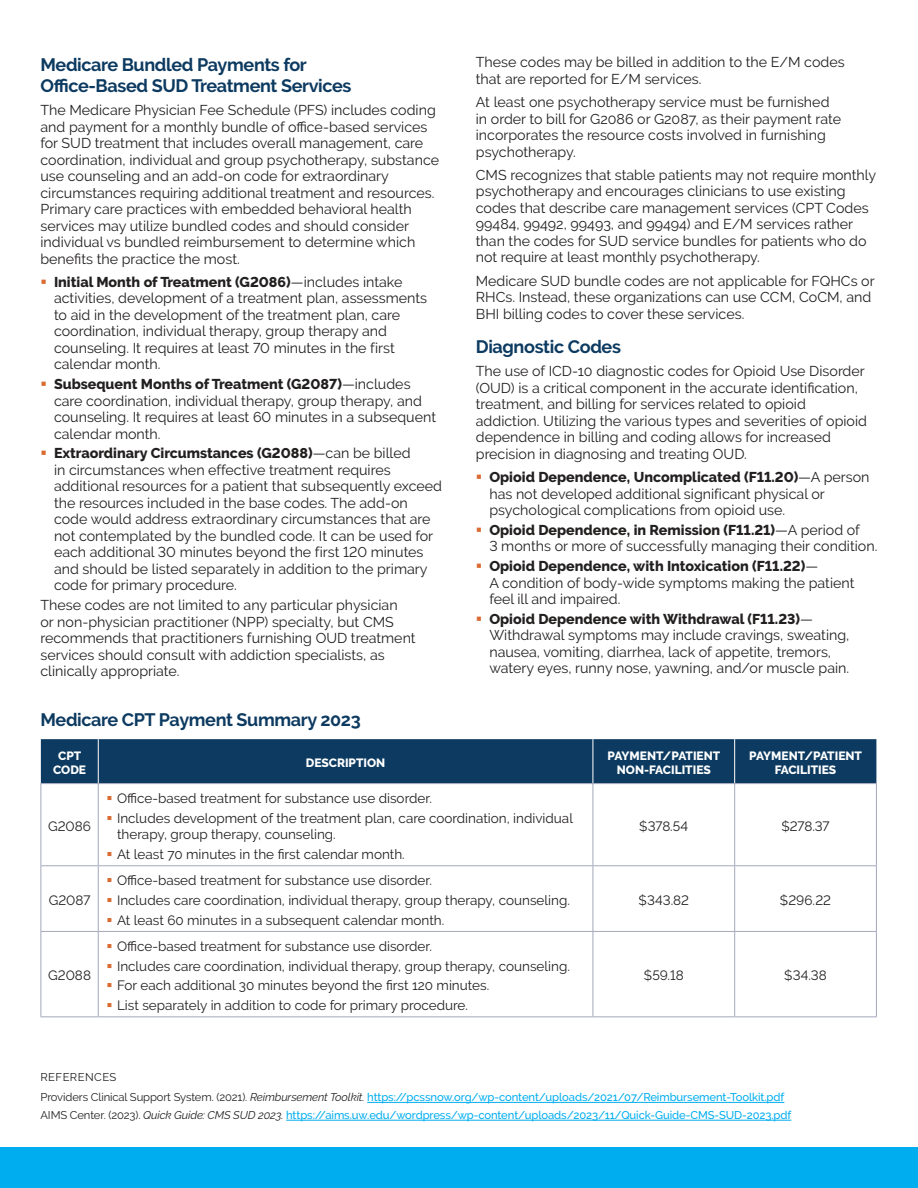
<style>
.page{position:relative;width:918px;height:1188px;background:#fff}
.page>*{position:absolute;margin:0;border:0;box-sizing:border-box;transform-origin:0 0}
.t1{font:700 18px/21px "Raleway";letter-spacing:-.02em;color:#0c3a60}
.t2{font:14.25px/16.5px "Raleway";color:#221f1f}
.t3{font:13.5px/16.5px "Raleway";color:#221f1f}
.t4{font:800 12px/13.5px "Raleway";color:#fff;text-align:center}
.t5{font:500 11.25px/20.2px "Raleway";letter-spacing:-.01em;color:#00adef}
.s1{font-weight:800}
.s2{color:#d96b31}
.s3{font-weight:400;color:#221f1f}
.s4{font-weight:400;font-style:italic;color:#221f1f}
</style>
<div class="page">
<div style="left:0;top:1147px;width:918px;height:41px;background:#00adef"></div>
<hr style="left:367px;top:1102px;width:417px;height:1px;background:#00adef">
<hr style="left:286px;top:1120px;width:505px;height:1px;background:#00adef">
<div style="left:41px;top:739px;width:835px;height:44px;background:#0c3a60"></div>
<svg style="left:42px;top:784px;width:834px;height:232px"></svg>
<hr style="left:98px;top:739px;width:1px;height:44px;background:#fff">
<hr style="left:593px;top:739px;width:1px;height:44px;background:#fff">
<hr style="left:734px;top:739px;width:1px;height:44px;background:#fff">
<hr style="left:41px;top:783px;width:57px;height:1px;background:#a4a8bb">
<hr style="left:41px;top:784px;width:1px;height:81px;background:#a4a8bb">
<hr style="left:98px;top:783px;width:495px;height:1px;background:#a4a8bb">
<hr style="left:98px;top:784px;width:1px;height:81px;background:#a4a8bb">
<hr style="left:593px;top:783px;width:142px;height:1px;background:#a4a8bb">
<hr style="left:593px;top:784px;width:1px;height:81px;background:#a4a8bb">
<hr style="left:735px;top:783px;width:142px;height:1px;background:#a4a8bb">
<hr style="left:734px;top:784px;width:1px;height:81px;background:#a4a8bb">
<hr style="left:876px;top:784px;width:1px;height:81px;background:#a4a8bb">
<hr style="left:41px;top:865px;width:57px;height:1px;background:#a4a8bb">
<hr style="left:41px;top:866px;width:1px;height:65px;background:#a4a8bb">
<hr style="left:98px;top:865px;width:495px;height:1px;background:#a4a8bb">
<hr style="left:98px;top:866px;width:1px;height:65px;background:#a4a8bb">
<hr style="left:593px;top:865px;width:142px;height:1px;background:#a4a8bb">
<hr style="left:593px;top:866px;width:1px;height:65px;background:#a4a8bb">
<hr style="left:735px;top:865px;width:142px;height:1px;background:#a4a8bb">
<hr style="left:734px;top:866px;width:1px;height:65px;background:#a4a8bb">
<hr style="left:876px;top:866px;width:1px;height:65px;background:#a4a8bb">
<hr style="left:41px;top:931px;width:57px;height:1px;background:#a4a8bb">
<hr style="left:41px;top:932px;width:1px;height:84px;background:#a4a8bb">
<hr style="left:98px;top:931px;width:495px;height:1px;background:#a4a8bb">
<hr style="left:98px;top:932px;width:1px;height:84px;background:#a4a8bb">
<hr style="left:593px;top:931px;width:142px;height:1px;background:#a4a8bb">
<hr style="left:593px;top:932px;width:1px;height:84px;background:#a4a8bb">
<hr style="left:735px;top:931px;width:142px;height:1px;background:#a4a8bb">
<hr style="left:734px;top:932px;width:1px;height:84px;background:#a4a8bb">
<hr style="left:876px;top:932px;width:1px;height:84px;background:#a4a8bb">
<hr style="left:41px;top:1016px;width:57px;height:1px;background:#a4a8bb">
<hr style="left:98px;top:1016px;width:495px;height:1px;background:#a4a8bb">
<hr style="left:593px;top:1016px;width:142px;height:1px;background:#a4a8bb">
<hr style="left:735px;top:1016px;width:142px;height:1px;background:#a4a8bb">
<p class="t1" style="left:40px;top:56px;width:313px">Medicare Bundled Payments for<br>OfÏce-Based SUD Treatment Services</p>
<p class="t2" style="left:40px;top:103px;width:400px">The Medicare Physician Fee Schedule (PFS) includes coding and payment for a monthly bundle of ofÏce-based services for SUD treatment that includes overall management, care coordination, individual and group psychotherapy, substance use counseling and an add-on code for extraordinary circumstances requiring additional treatment and resources.<br>Primary care practices with embedded behavioral health services may utilize bundled codes and should consider individual vs bundled reimbursement to determine which benefits the practice the most.</p>
<p class="t2" style="left:54px;top:275px;width:375px"><span class="s1">Initial Month of Treatment (G2086)</span>—includes intake activities, development of a treatment plan, assessments to aid in the development of the treatment plan, care coordination, individual therapy, group therapy and counseling. It requires at least 70 minutes in the first calendar month.</p>
<p class="t2" style="left:54px;top:377px;width:384px"><span class="s1">Subsequent Months of Treatment (G2087)</span>—includes care coordination, individual therapy, group therapy, and counseling. It requires at least 60 minutes in a subsequent calendar month.</p>
<p class="t2" style="left:54px;top:446px;width:390px"><span class="s1">Extraordinary Circumstances (G2088)</span>—can be billed<br>in circumstances when effective treatment requires additional resources for a patient that subsequently exceed the resources included in the base codes. The add-on code would address extraordinary circumstances that are not contemplated by the bundled code. It can be used for each additional 30 minutes beyond the first 120 minutes and should be listed separately in addition to the primary code for primary procedure.</p>
<p class="t2" style="left:40px;top:598px;width:377px">These codes are not limited to any particular physician<br>or non-physician practitioner (NPP) specialty, but CMS recommends that practitioners furnishing OUD treatment services should consult with addiction specialists, as clinically appropriate.</p>
<p class="t2" style="left:476px;top:55px;width:370px">These codes may be billed in addition to the E/M codes that are reported for E/M services.</p>
<p class="t2" style="left:476px;top:95px;width:367px">At least one psychotherapy service must be furnished in order to bill for G2086 or G2087, as their payment rate incorporates the resource costs involved in furnishing psychotherapy.</p>
<p class="t2" style="left:476px;top:168px;width:402px">CMS recognizes that stable patients may not require monthly psychotherapy and encourages clinicians to use existing codes that describe care management services (CPT Codes 99484, 99492, 99493, and 99494) and E/M services rather than the codes for SUD service bundles for patients who do not require at least monthly psychotherapy.</p>
<p class="t2" style="left:476px;top:274px;width:400px">Medicare SUD bundle codes are not applicable for FQHCs or<br>RHCs. Instead, these organizations can use CCM, CoCM, and<br>BHI billing codes to cover these services.</p>
<p class="t1" style="left:476px;top:338px;width:147px">Diagnostic Codes</p>
<p class="t2" style="left:476px;top:364px;width:393px">The use of ICD-10 diagnostic codes for Opioid Use Disorder (OUD) is a critical component in the accurate identification, treatment, and billing for services related to opioid addiction. Utilizing the various types and severities of opioid dependence in billing and coding allows for increased precision in diagnosing and treating OUD.</p>
<p class="t2" style="left:489px;top:470px;width:382px"><span class="s1">Opioid Dependence, Uncomplicated (F11.20)</span>—A person has not developed additional significant physical or psychological complications from opioid use.</p>
<p class="t2" style="left:489px;top:523px;width:389px"><span class="s1">Opioid Dependence, in Remission (F11.21)</span>—A period of<br>3 months or more of successfully managing their condition.</p>
<p class="t2" style="left:489px;top:559px;width:367px"><span class="s1">Opioid Dependence, with Intoxication (F11.22)</span>—<br>A condition of body-wide symptoms making the patient feel ill and impaired.</p>
<p class="t2" style="left:489px;top:612px;width:362px"><span class="s1">Opioid Dependence with Withdrawal (F11.23)</span>— Withdrawal symptoms may include cravings, sweating, nausea, vomiting, diarrhea, lack of appetite, tremors, watery eyes, runny nose, yawning, and/or muscle pain.</p>
<p class="t1" style="left:40px;top:711px;width:322px">Medicare CPT Payment Summary 2023</p>
<p class="t4" style="left:53px;top:749px;width:35px">CPT<br>CODE</p>
<p class="t4" style="left:306px;top:756px;width:81px">DESCRIPTION</p>
<p class="t4" style="left:608px;top:749px;width:114px">PAYMENT/PATIENT<br>NON-FACILITIES</p>
<p class="t4" style="left:749px;top:749px;width:114px">PAYMENT/PATIENT<br>FACILITIES</p>
<p class="t3" style="left:48px;top:818px;width:45px">G2086</p>
<p class="t3" style="left:107px;top:790px;width:327px"><span class="s2">▪</span> OfÏce-based treatment for substance use disorder.</p>
<p class="t3" style="left:117px;top:811px;width:457px;text-indent:-10px"><span class="s2">▪</span> Includes development of the treatment plan, care coordination, individual therapy, group therapy, counseling.</p>
<p class="t3" style="left:107px;top:846px;width:300px"><span class="s2">▪</span> At least 70 minutes in the first calendar month.</p>
<p class="t3" style="left:639px;top:818px;width:51px">$378.54</p>
<p class="t3" style="left:781px;top:818px;width:50px">$278.37</p>
<p class="t3" style="left:49px;top:892px;width:43px">G2087</p>
<p class="t3" style="left:107px;top:872px;width:327px"><span class="s2">▪</span> OfÏce-based treatment for substance use disorder.</p>
<p class="t3" style="left:107px;top:893px;width:465px"><span class="s2">▪</span> Includes care coordination, individual therapy, group therapy, counseling.</p>
<p class="t3" style="left:107px;top:913px;width:339px"><span class="s2">▪</span> At least 60 minutes in a subsequent calendar month.</p>
<p class="t3" style="left:639px;top:892px;width:52px">$343.82</p>
<p class="t3" style="left:780px;top:892px;width:53px">$296.22</p>
<p class="t3" style="left:48px;top:967px;width:44px">G2088</p>
<p class="t3" style="left:107px;top:938px;width:327px"><span class="s2">▪</span> OfÏce-based treatment for substance use disorder.</p>
<p class="t3" style="left:107px;top:959px;width:465px"><span class="s2">▪</span> Includes care coordination, individual therapy, group therapy, counseling.</p>
<p class="t3" style="left:107px;top:977px;width:384px"><span class="s2">▪</span> For each additional 30 minutes beyond the first 120 minutes.</p>
<p class="t3" style="left:107px;top:998px;width:363px"><span class="s2">▪</span> List separately in addition to code for primary procedure.</p>
<p class="t3" style="left:644px;top:967px;width:41px">$59.18</p>
<p class="t3" style="left:784px;top:967px;width:44px">$34.38</p>
<p class="t5" style="left:40px;top:1067px;width:745px"><span class="s3">REFERENCES<br>Providers Clinical Support System. (2021).</span> <span class="s4">Reimbursement Toolkit.</span> https://pcssnow.org/wp-content/uploads/2021/07/Reimbursement-Toolkit.pdf</p>
<p class="t5" style="left:40px;top:1105px;width:752px"><span class="s3">AIMS Center. (2023).</span> <span class="s4">Quick Guide: CMS SUD 2023.</span> https://aims.uw.edu/wordpress/wp-content/uploads/2023/11/Quick-Guide-CMS-SUD-2023.pdf</p>
</div>
